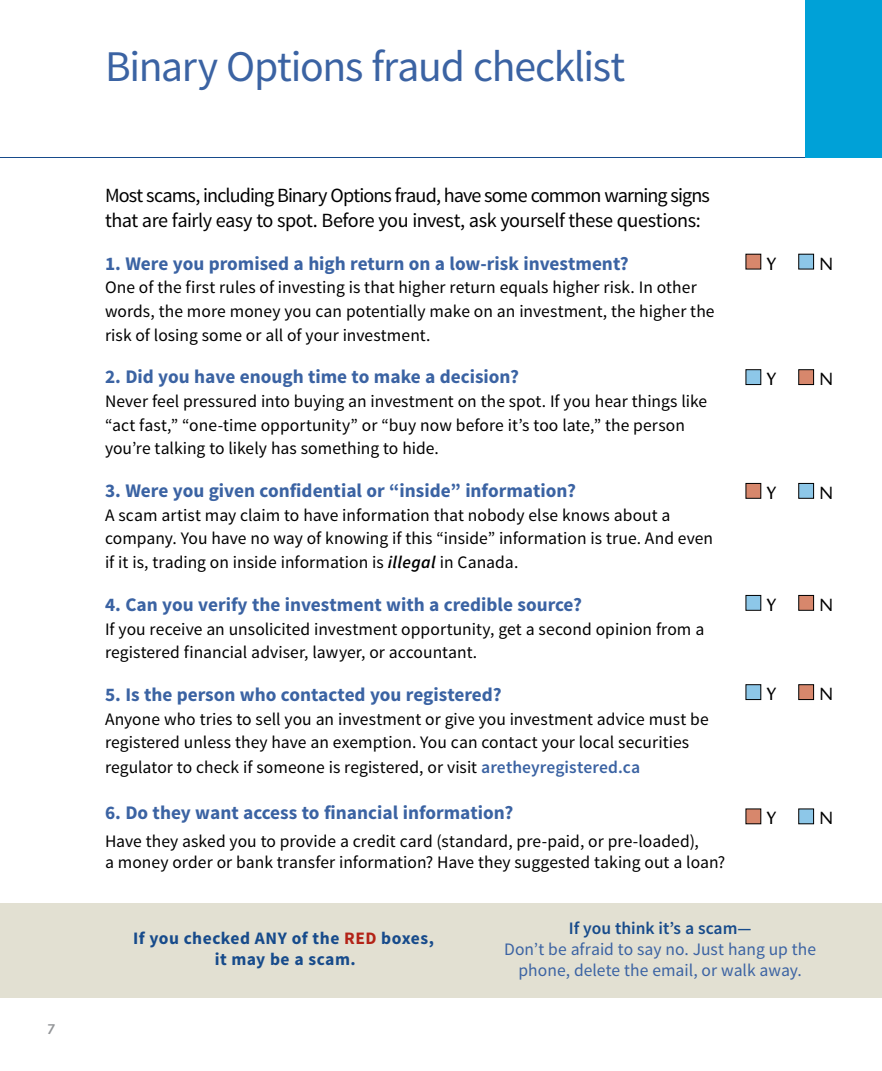
<style>
.page{position:relative;width:882px;height:1071px;background:#fff}
.page>*{position:absolute;margin:0;border:0;box-sizing:border-box;transform-origin:0 0}
.t1{font:43.75px "Source Sans Pro";letter-spacing:-.03em;color:#3b63a3}
.t2{font:20.12px/24.5px "Source Sans Pro";letter-spacing:-.03em;color:#000}
.t3{font:700 19.25px "Source Sans Pro";color:#3b63a3}
.t4{font:17.5px/23.6px "Source Sans Pro";letter-spacing:.005em;color:#000}
.t5{font:17.5px/21px "Source Sans Pro";color:#3b63a3;text-align:center}
.t6{font:700 17.5px/21px "Source Sans Pro";letter-spacing:.03em;color:#174b8b;text-align:center}
.t7{font:600 17.5px "Source Sans Pro";color:#174b8b}
.t8{font:500 17.5px "Stone Sans Std";color:#000}
.t9{font:600 14px "Stone Sans Std";color:#939598}
.s1{font-weight:600;font-style:italic}
.s2{font-weight:600;color:#3b63a3}
.s3{color:#b32317}
</style>
<div class="page">
<div style="left:0;top:903px;width:882px;height:95px;background:#e2e0d2"></div>
<div style="left:746px;top:254px;width:15px;height:15px;background:#d7876c"></div>
<div style="left:799px;top:254px;width:15px;height:15px;background:#8dc7e8"></div>
<div style="left:798px;top:254px;width:16px;height:16px;border:1px solid #000"></div>
<div style="left:746px;top:370px;width:15px;height:15px;background:#8dc7e8"></div>
<div style="left:746px;top:369px;width:15px;height:16px;border:1px solid #000"></div>
<div style="left:799px;top:370px;width:15px;height:15px;background:#d7876c"></div>
<div style="left:798px;top:369px;width:16px;height:16px;border:1px solid #000"></div>
<div style="left:746px;top:483px;width:15px;height:15px;background:#d7876c"></div>
<div style="left:746px;top:483px;width:15px;height:16px;border:1px solid #000"></div>
<div style="left:799px;top:483px;width:15px;height:15px;background:#8dc7e8"></div>
<div style="left:798px;top:483px;width:16px;height:16px;border:1px solid #000"></div>
<div style="left:746px;top:595px;width:15px;height:15px;background:#8dc7e8"></div>
<div style="left:746px;top:595px;width:15px;height:16px;border:1px solid #000"></div>
<div style="left:799px;top:595px;width:15px;height:15px;background:#d7876c"></div>
<div style="left:798px;top:595px;width:16px;height:16px;border:1px solid #000"></div>
<div style="left:746px;top:685px;width:15px;height:15px;background:#8dc7e8"></div>
<div style="left:746px;top:684px;width:15px;height:16px;border:1px solid #000"></div>
<div style="left:799px;top:685px;width:15px;height:15px;background:#d7876c"></div>
<div style="left:798px;top:684px;width:16px;height:16px;border:1px solid #000"></div>
<div style="left:746px;top:809px;width:15px;height:15px;background:#d7876c"></div>
<div style="left:799px;top:809px;width:15px;height:15px;background:#8dc7e8"></div>
<div style="left:798px;top:808px;width:16px;height:16px;border:1px solid #000"></div>
<hr style="left:0;top:157px;width:882px;height:1px;background:#174b8b">
<div style="left:805px;top:0;width:77px;height:158px;background:#00a1d7"></div>
<p class="t9" style="left:47px;top:1021px;width:10px">7</p>
<h1 class="t1" style="left:105px;top:39px;width:522px">Binary Options fraud checklist</h1>
<p class="t2" style="left:105px;top:184px;width:606px">Most scams, including Binary Options fraud, have some common warning signs that are fairly easy to spot. Before you invest, ask yourself these questions:</p>
<p class="t3" style="left:105px;top:251px;width:525px">1. Were you promised a high return on a low-risk investment?</p>
<p class="t4" style="left:105px;top:276px;width:611px">One of the first rules of investing is that higher return equals higher risk. In other words, the more money you can potentially make on an investment, the higher the risk of losing some or all of your investment.</p>
<p class="t3" style="left:105px;top:365px;width:416px">2. Did you have enough time to make a decision?</p>
<p class="t4" style="left:105px;top:390px;width:604px">Never feel pressured into buying an investment on the spot. If you hear things like “act fast,” “one-time opportunity” or “buy now before it’s too late,” the person you’re talking to likely has something to hide.</p>
<p class="t3" style="left:105px;top:478px;width:473px">3. Were you given confidential or “inside” information?</p>
<p class="t4" style="left:105px;top:504px;width:610px">A scam artist may claim to have information that nobody else knows about a company. You have no way of knowing if this “inside” information is true. And even if it is, trading on inside information is <span class="s1">illegal</span> in Canada.</p>
<p class="t3" style="left:105px;top:592px;width:479px">4. Can you verify the investment with a credible source?</p>
<p class="t4" style="left:105px;top:617px;width:601px">If you receive an unsolicited investment opportunity, get a second opinion from a registered financial adviser, lawyer, or accountant.</p>
<p class="t3" style="left:105px;top:682px;width:398px">5. Is the person who contacted you registered?</p>
<p class="t4" style="left:105px;top:707px;width:605px;line-height:24.2px">Anyone who tries to sell you an investment or give you investment advice must be registered unless they have an exemption. You can contact your local securities regulator to check if someone is registered, or visit <span class="s2">aretheyregistered.ca</span></p>
<p class="t3" style="left:105px;top:800px;width:410px">6. Do they want access to financial information?</p>
<p class="t4" style="left:105px;top:832px;width:622px;line-height:20.8px">Have they asked you to provide a credit card (standard, pre-paid, or pre-loaded),<br>a money order or bank transfer information? Have they suggested taking out a loan?</p>
<p class="t8" style="left:767px;top:253px;width:11px">Y</p>
<p class="t8" style="left:820px;top:253px;width:15px">N</p>
<p class="t8" style="left:767px;top:368px;width:11px">Y</p>
<p class="t8" style="left:820px;top:368px;width:15px">N</p>
<p class="t8" style="left:767px;top:482px;width:11px">Y</p>
<p class="t8" style="left:820px;top:482px;width:15px">N</p>
<p class="t8" style="left:767px;top:594px;width:11px">Y</p>
<p class="t8" style="left:820px;top:594px;width:15px">N</p>
<p class="t8" style="left:767px;top:683px;width:11px">Y</p>
<p class="t8" style="left:820px;top:683px;width:15px">N</p>
<p class="t8" style="left:767px;top:808px;width:11px">Y</p>
<p class="t8" style="left:820px;top:808px;width:15px">N</p>
<p class="t6" style="left:133px;top:928px;width:302px">If you checked ANY of the <span class="s3">RED</span> boxes, it may be a scam.</p>
<p class="t7" style="left:569px;top:917px;width:184px">If you think it’s a scam—</p>
<p class="t5" style="left:504px;top:939px;width:313px">Don’t be afraid to say no. Just hang up the phone, delete the email, or walk away.</p>
</div>
